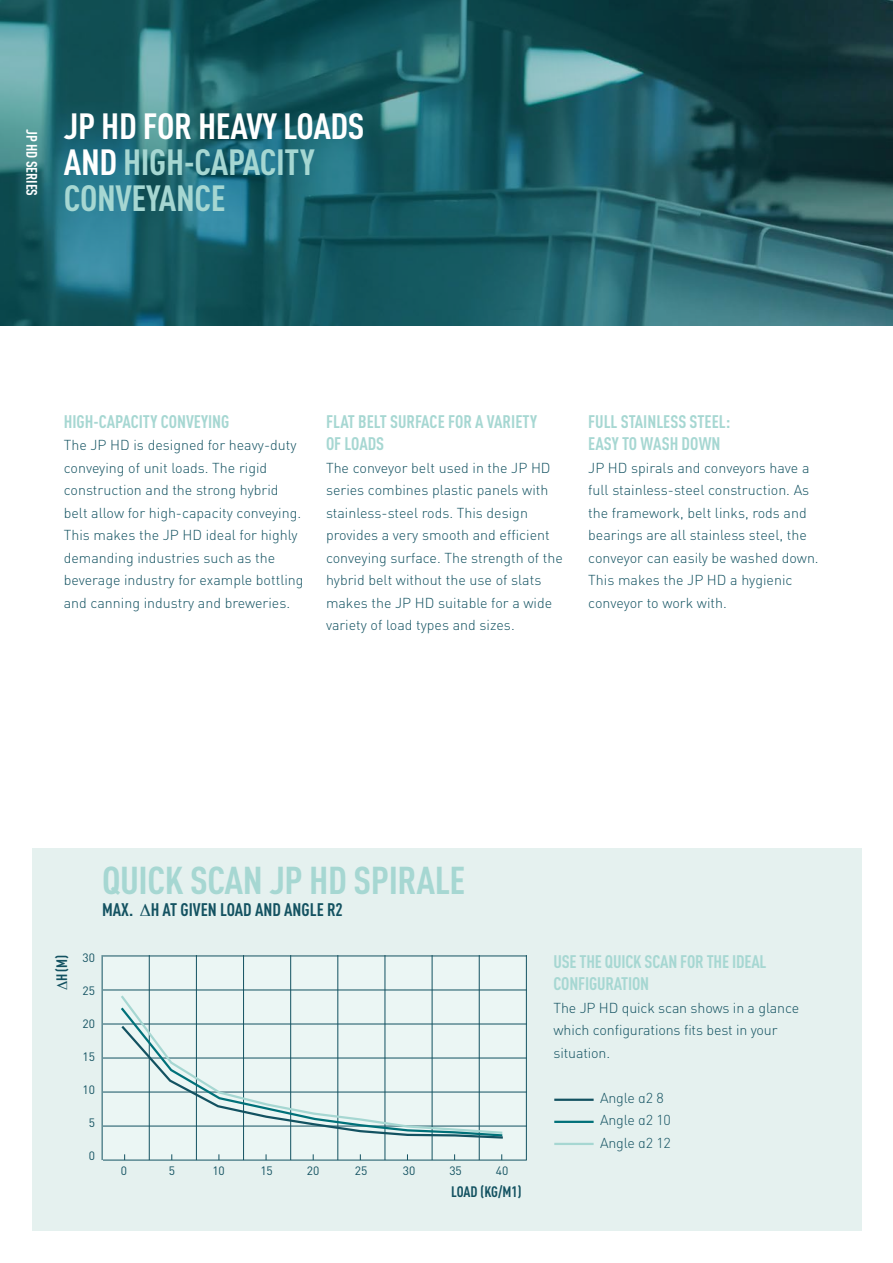
<style>
.page{position:relative;width:893px;height:1263px;background:#fff}
.page>*{position:absolute;margin:0;border:0;box-sizing:border-box;transform-origin:0 0}
.t1{font:700 38.25px "DIN Cond";letter-spacing:-.01em;color:#a6d7d2;scale:1.05 1}
.t2{font:700 36px/36px "DIN Cond";letter-spacing:-.01em;color:#a6d7d2;scale:1.05 1}
.t3{font:700 18px/22.5px "DIN Cond";color:#a6d7d2}
.t4{font:700 18px "DIN Cond";color:#135261}
.t5{font:700 15px "DIN Cond";letter-spacing:-.005em;color:#135261}
.t6{font:700 15px "DIN Cond";letter-spacing:-.01em;color:#fff}
.t7{font:300 14.25px/22.5px "DIN Pro";color:#135261}
.t8{font:12px "DIN Pro";letter-spacing:-.01em;color:#135261}
.s1{color:#fff}
</style>
<div class="page">
<svg style="left:0;top:0;width:893px;height:325px;background:#205d65"></svg>
<div style="left:32px;top:848px;width:829px;height:383px;background:#e5f1ef"></div>
<div style="left:102px;top:956px;width:425px;height:204px;background:#ebf6f4"></div>
<hr style="left:103px;top:1160px;width:424px;height:1px;background:#135261">
<hr style="left:103px;top:1126px;width:424px;height:1px;background:#135261">
<hr style="left:103px;top:1092px;width:424px;height:1px;background:#135261">
<hr style="left:103px;top:1058px;width:424px;height:1px;background:#135261">
<hr style="left:103px;top:1024px;width:424px;height:1px;background:#135261">
<hr style="left:103px;top:990px;width:424px;height:1px;background:#135261">
<hr style="left:103px;top:956px;width:424px;height:1px;background:#135261">
<hr style="left:102px;top:955px;width:1px;height:205px;background:#135261">
<hr style="left:149px;top:955px;width:1px;height:205px;background:#135261">
<hr style="left:196px;top:955px;width:1px;height:205px;background:#135261">
<hr style="left:243px;top:955px;width:1px;height:205px;background:#135261">
<hr style="left:290px;top:955px;width:1px;height:205px;background:#135261">
<hr style="left:338px;top:955px;width:1px;height:205px;background:#135261">
<hr style="left:385px;top:955px;width:1px;height:205px;background:#135261">
<hr style="left:432px;top:955px;width:1px;height:205px;background:#135261">
<hr style="left:479px;top:955px;width:1px;height:205px;background:#135261">
<hr style="left:526px;top:955px;width:1px;height:205px;background:#135261">
<hr style="left:554px;top:1098px;width:40px;height:3px;background:#135261">
<hr style="left:554px;top:1143px;width:40px;height:2px;background:#a6d7d2">
<hr style="left:554px;top:1121px;width:40px;height:2px;background:#007179">
<svg style="left:121px;top:1005px;width:359px;height:18px"></svg>
<svg style="left:119px;top:1023px;width:386px;height:117px"></svg>
<p class="t6" style="left:41px;top:129px;width:68px;rotate:90deg">JP HD SERIES</p>
<h2 class="t2" style="left:64px;top:108px;width:288px"><span class="s1">JP HD FOR HEAVY LOADS<br>AND</span> HIGH-CAPACITY<br>CONVEYANCE</h2>
<p class="t3" style="left:64px;top:409px;width:167px">HIGH-CAPACITY CONVEYING</p>
<p class="t7" style="left:64px;top:433px;width:241px">The JP HD is designed for heavy-duty conveying of unit loads. The rigid construction and the strong hybrid belt allow for high-capacity conveying.<br>This makes the JP HD ideal for highly demanding industries such as the beverage industry for example bottling and canning industry and breweries.</p>
<p class="t3" style="left:326px;top:409px;width:213px">FLAT BELT SURFACE FOR A VARIETY<br>OF LOADS</p>
<p class="t7" style="left:326px;top:456px;width:238px">The conveyor belt used in the JP HD series combines plastic panels with stainless-steel rods. This design provides a very smooth and efficient conveying surface. The strength of the hybrid belt without the use of slats makes the JP HD suitable for a wide variety of load types and sizes.</p>
<p class="t3" style="left:588px;top:409px;width:144px">FULL STAINLESS STEEL:<br>EASY TO WASH DOWN</p>
<p class="t7" style="left:588px;top:456px;width:232px">JP HD spirals and conveyors have a full stainless-steel construction. As the framework, belt links, rods and bearings are all stainless steel, the conveyor can easily be washed down.<br>This makes the JP HD a hygienic conveyor to work with.</p>
<h1 class="t1" style="left:102px;top:857px;width:348px">QUICK SCAN JP HD SPIRALE</h1>
<p class="t4" style="left:102px;top:899px;width:242px">MAX. ∆H AT GIVEN LOAD AND ANGLE R2</p>
<p class="t5" style="left:53px;top:990px;width:37px;rotate:-90deg">∆H (M)</p>
<p class="t8" style="left:83px;top:949px;width:14px">30</p>
<p class="t8" style="left:83px;top:982px;width:14px">25</p>
<p class="t8" style="left:83px;top:1015px;width:14px">20</p>
<p class="t8" style="left:83px;top:1048px;width:14px">15</p>
<p class="t8" style="left:83px;top:1081px;width:14px">10</p>
<p class="t8" style="left:89px;top:1114px;width:8px">5</p>
<p class="t8" style="left:89px;top:1147px;width:8px">0</p>
<p class="t8" style="left:121px;top:1162px;width:8px">0</p>
<p class="t8" style="left:169px;top:1162px;width:8px">5</p>
<p class="t8" style="left:212px;top:1162px;width:14px">10</p>
<p class="t8" style="left:260px;top:1162px;width:14px">15</p>
<p class="t8" style="left:307px;top:1162px;width:14px">20</p>
<p class="t8" style="left:355px;top:1162px;width:14px">25</p>
<p class="t8" style="left:403px;top:1162px;width:14px">30</p>
<p class="t8" style="left:449px;top:1162px;width:14px">35</p>
<p class="t8" style="left:496px;top:1162px;width:14px">40</p>
<p class="t5" style="left:451px;top:1182px;width:72px">LOAD (KG/M1)</p>
<p class="t3" style="left:553px;top:949px;width:214px">USE THE QUICK SCAN FOR THE IDEAL<br>CONFIGURATION</p>
<p class="t7" style="left:553px;top:996px;width:247px">The JP HD quick scan shows in a glance which configurations fits best in your situation.</p>
<p class="t7" style="left:600px;top:1086px;width:72px">Angle α2 8<br>Angle α2 10<br>Angle α2 12</p>
</div>
